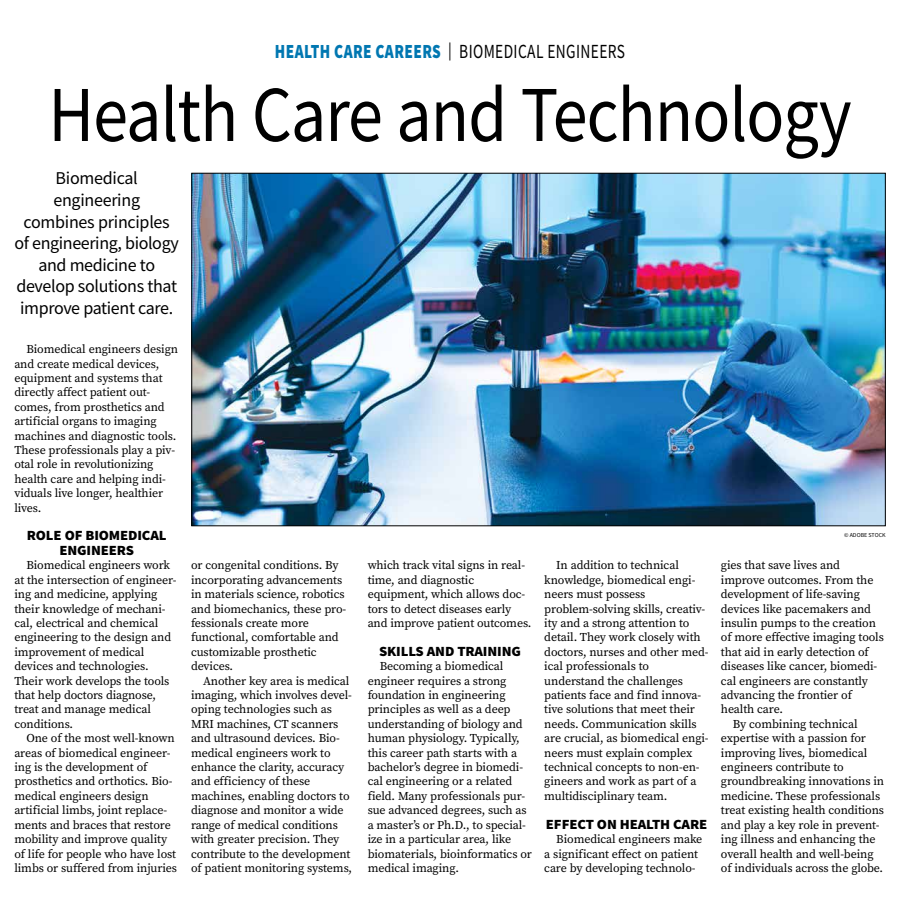
<style>
.page{position:relative;width:900px;height:908px;background:#fff}
.page>*{position:absolute;margin:0;border:0;box-sizing:border-box;transform-origin:0 0}
.t1{font:79.2px "Source Sans Pro";letter-spacing:-.015em;color:#000;scale:.89 1}
.t2{font:20px "Source Sans Pro";letter-spacing:.025em;color:#000;scale:.77 1}
.t3{font:18px/21.6px "Source Sans Pro";letter-spacing:-.02em;color:#000;text-align:center}
.t4{font:900 14px/14.4px "Source Sans Pro";letter-spacing:-.01em;color:#000;text-align:center;scale:1.05 1}
.t5{font:12px/14.4px "Source Serif Pro";letter-spacing:-.01em;color:#000}
.t6{font:6px "Source Sans Pro";color:#000}
.s1{font-weight:900;color:#0077b1}
.s2{font-size:18px}
</style>
<div class="page">
<img style="left:193px;top:175px;width:691px;height:349px">
<h2 class="t2" style="left:275px;top:39px;width:456px"><span class="s1">HEALTH CARE CAREERS</span> <span class="s2">|</span> BIOMEDICAL ENGINEERS</h2>
<h1 class="t1" style="left:48px;top:64px;width:904px">Health Care and Technology</h1>
<h3 class="t3" style="left:14px;top:167px;width:166px">Biomedical engineering<br>combines principles of engineering, biology and medicine to develop solutions that improve patient care.</h3>
<p class="t5" style="left:14px;top:342px;width:165px;text-indent:12px">Biomedical engineers design and create medical devices, equipment and systems that directly affect patient out&shy;comes, from prosthetics and artificial organs to imaging machines and diagnostic tools.<br>These professionals play a piv&shy;otal role in revolutionizing health care and helping indi&shy;viduals live longer, healthier lives.</p>
<p class="t4" style="left:27px;top:528px;width:135px">ROLE OF BIOMEDICAL<br>ENGINEERS</p>
<p class="t5" style="left:14px;top:558px;width:164px;text-indent:12px">Biomedical engineers work at the intersection of engineer&shy;ing and medicine, applying their knowledge of mechani&shy;cal, electrical and chemical engineering to the design and improvement of medical devices and technologies.<br>Their work develops the tools that help doctors diagnose, treat and manage medical conditions.</p>
<p class="t5" style="left:14px;top:730px;width:164px;text-indent:12px">One of the most well-known areas of biomedical engineer&shy;ing is the development of prosthetics and orthotics. Bio&shy;medical engineers design artificial limbs, joint replace&shy;ments and braces that restore mobility and improve quality of life for people who have lost limbs or suffered from injuries</p>
<p class="t5" style="left:191px;top:558px;width:157px">or congenital conditions. By incorporating advancements in materials science, robotics and biomechanics, these pro&shy;fessionals create more functional, comfortable and customizable prosthetic devices.</p>
<p class="t5" style="left:191px;top:673px;width:163px;text-indent:12px">Another key area is medical imaging, which involves devel&shy;oping technologies such as<br>MRI machines, CT scanners and ultrasound devices. Bio&shy;medical engineers work to enhance the clarity, accuracy and efficiency of these machines, enabling doctors to diagnose and monitor a wide range of medical conditions with greater precision. They contribute to the development of patient monitoring systems,</p>
<p class="t5" style="left:368px;top:558px;width:165px">which track vital signs in real&shy;time, and diagnostic equipment, which allows doc&shy;tors to detect diseases early and improve patient outcomes.</p>
<p class="t4" style="left:379px;top:643px;width:137px">SKILLS AND TRAINING</p>
<p class="t5" style="left:368px;top:658px;width:166px;text-indent:12px">Becoming a biomedical engineer requires a strong foundation in engineering principles as well as a deep understanding of biology and human physiology. Typically, this career path starts with a bachelor’s degree in biomedi&shy;cal engineering or a related field. Many professionals pur&shy;sue advanced degrees, such as a master’s or Ph.D., to special&shy;ize in a particular area, like biomaterials, bioinformatics or medical imaging.</p>
<p class="t5" style="left:544px;top:558px;width:166px;text-indent:12px">In addition to technical knowledge, biomedical engi&shy;neers must possess problem-solving skills, creativ&shy;ity and a strong attention to detail. They work closely with doctors, nurses and other med&shy;ical professionals to understand the challenges patients face and find innova&shy;tive solutions that meet their needs. Communication skills are crucial, as biomedical engi&shy;neers must explain complex technical concepts to non-en&shy;gineers and work as part of a multidisciplinary team.</p>
<p class="t4" style="left:546px;top:816px;width:155px">EFFECT ON HEALTH CARE</p>
<p class="t5" style="left:544px;top:831px;width:160px;text-indent:12px">Biomedical engineers make a significant effect on patient care by developing technolo-</p>
<p class="t6" style="left:844px;top:530px;width:43px">© ADOBE STOCK</p>
<p class="t5" style="left:721px;top:558px;width:121px">gies that save lives and</p>
<p class="t5" style="left:721px;top:572px;width:154px">improve outcomes. From the</p>
<p class="t5" style="left:721px;top:586px;width:140px">development of life-saving</p>
<p class="t5" style="left:721px;top:601px;width:152px">devices like pacemakers and</p>
<p class="t5" style="left:721px;top:615px;width:157px">insulin pumps to the creation</p>
<p class="t5" style="left:721px;top:630px;width:164px">of more effective imaging tools</p>
<p class="t5" style="left:721px;top:644px;width:149px">that aid in early detection of</p>
<p class="t5" style="left:721px;top:658px;width:158px">diseases like cancer, biomedi-</p>
<p class="t5" style="left:721px;top:673px;width:149px">cal engineers are constantly</p>
<p class="t5" style="left:721px;top:687px;width:132px">advancing the frontier of</p>
<p class="t5" style="left:721px;top:702px;width:63px">health care.</p>
<p class="t5" style="left:733px;top:716px;width:126px">By combining technical</p>
<p class="t5" style="left:721px;top:730px;width:147px">expertise with a passion for</p>
<p class="t5" style="left:721px;top:745px;width:148px">improving lives, biomedical</p>
<p class="t5" style="left:721px;top:759px;width:124px">engineers contribute to</p>
<p class="t5" style="left:721px;top:774px;width:165px">groundbreaking innovations in</p>
<p class="t5" style="left:721px;top:788px;width:161px">medicine. These professionals</p>
<p class="t5" style="left:721px;top:802px;width:165px">treat existing health conditions</p>
<p class="t5" style="left:721px;top:817px;width:160px">and play a key role in prevent-</p>
<p class="t5" style="left:721px;top:831px;width:156px">ing illness and enhancing the</p>
<p class="t5" style="left:721px;top:846px;width:154px">overall health and well-being</p>
<p class="t5" style="left:721px;top:860px;width:164px">of individuals across the globe.</p>
</div>
